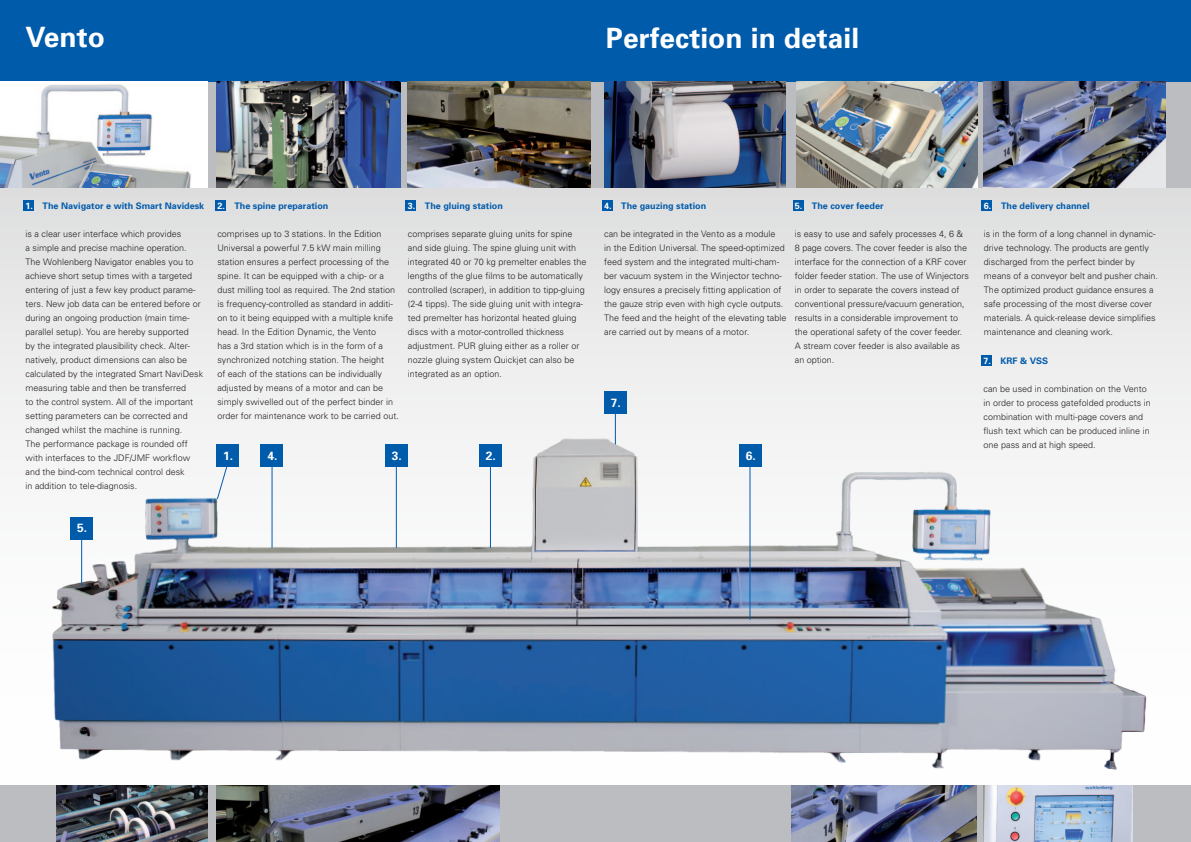
<style>
.page{position:relative;width:1191px;height:842px;background:#fff}
.page>*{position:absolute;margin:0;border:0;box-sizing:border-box;transform-origin:0 0}
.t1{font:700 28px "Univers";letter-spacing:.005em;color:#fff}
.t2{font:700 12px "Univers";color:#fff}
.t3{font:300 9px/14px "Univers";color:#231f20}
.t4{font:700 9px "Univers";color:#015bab}
.s1{color:#fff}
</style>
<div class="page">
<div style="left:0;top:81px;width:1191px;height:761px;background:#e9eaeb"></div>
<div style="left:0;top:81px;width:1191px;height:107px;background:#bcbdc0"></div>
<div style="left:0;top:0;width:1191px;height:81px;background:#015bab"></div>
<div style="left:0;top:785px;width:1191px;height:57px;background:#bcbdc0"></div>
<img style="left:0;top:81px;width:207px;height:107px">
<img style="left:407px;top:81px;width:184px;height:107px">
<img style="left:217px;top:81px;width:183px;height:107px">
<img style="left:0;top:429px;width:1168px;height:389px">
<img style="left:796px;top:81px;width:181px;height:107px">
<img style="left:604px;top:81px;width:181px;height:107px">
<img style="left:984px;top:81px;width:181px;height:107px">
<img style="left:57px;top:785px;width:150px;height:57px">
<img style="left:217px;top:785px;width:283px;height:57px">
<img style="left:791px;top:785px;width:186px;height:57px">
<img style="left:984px;top:785px;width:148px;height:57px">
<div style="left:23px;top:200px;width:11px;height:10px;background:#015bab"></div>
<div style="left:215px;top:200px;width:10px;height:10px;background:#015bab"></div>
<div style="left:405px;top:200px;width:11px;height:10px;background:#015bab"></div>
<div style="left:602px;top:200px;width:10px;height:10px;background:#015bab"></div>
<div style="left:793px;top:200px;width:10px;height:10px;background:#015bab"></div>
<div style="left:981px;top:200px;width:11px;height:10px;background:#015bab"></div>
<div style="left:981px;top:355px;width:11px;height:11px;background:#015bab"></div>
<hr style="left:272px;top:463px;width:1px;height:85px;background:#015bab">
<div style="left:261px;top:444px;width:22px;height:22px;background:#015bab"></div>
<hr style="left:396px;top:463px;width:1px;height:85px;background:#015bab">
<div style="left:385px;top:444px;width:22px;height:22px;background:#015bab"></div>
<hr style="left:490px;top:463px;width:1px;height:85px;background:#015bab">
<div style="left:479px;top:444px;width:22px;height:22px;background:#015bab"></div>
<hr style="left:81px;top:536px;width:1px;height:50px;background:#015bab">
<div style="left:70px;top:517px;width:22px;height:22px;background:#015bab"></div>
<svg style="left:217px;top:466px;width:11px;height:34px"></svg>
<div style="left:216px;top:444px;width:22px;height:22px;background:#015bab"></div>
<hr style="left:749px;top:463px;width:1px;height:157px;background:#015bab">
<div style="left:739px;top:444px;width:22px;height:22px;background:#015bab"></div>
<hr style="left:615px;top:410px;width:1px;height:34px;background:#015bab">
<div style="left:604px;top:391px;width:22px;height:22px;background:#015bab"></div>
<p class="t1" style="left:26px;top:19px;width:81px">Vento</p>
<p class="t1" style="left:606px;top:20px;width:255px">Perfection in detail</p>
<p class="t4" style="left:26px;top:200px;width:180px"><span class="s1">1.</span> The Navigator e with Smart Navidesk</p>
<p class="t3" style="left:26px;top:226px;width:163px">is a clear user interface which provides a simple and precise machine operation.</p>
<p class="t3" style="left:26px;top:254px;width:177px">The Wohlenberg Navigator enables you to achieve short setup times with a targeted entering of just a few key product parame&shy;ters. New job data can be entered before or during an ongoing production (main time&shy;parallel setup). You are hereby supported</p>
<p class="t3" style="left:26px;top:338px;width:179px">by the integrated plausibility check. Alter&shy;natively, product dimensions can also be calculated by the integrated Smart NaviDesk measuring table and then be transferred<br>to the control system. All of the important setting parameters can be corrected and changed whilst the machine is running.</p>
<p class="t3" style="left:26px;top:436px;width:164px">The performance package is rounded off</p>
<p class="t3" style="left:26px;top:450px;width:166px">with interfaces to the JDF/JMF workflow</p>
<p class="t3" style="left:26px;top:464px;width:161px">and the bind-com technical control desk</p>
<p class="t3" style="left:26px;top:478px;width:113px">in addition to tele-diagnosis.</p>
<p class="t4" style="left:217px;top:200px;width:113px"><span class="s1">2.</span> The spine preparation</p>
<p class="t3" style="left:217px;top:226px;width:179px">comprises up to 3 stations. In the Edition Universal a powerful 7.5 kW main milling station ensures a perfect processing of the spine. It can be equipped with a chip- or a dust milling tool as required. The 2nd station is frequency-controlled as standard in additi&shy;on to it being equipped with a multiple knife head. In the Edition Dynamic, the Vento<br>has a 3rd station which is in the form of a synchronized notching station. The height</p>
<p class="t3" style="left:217px;top:366px;width:183px">of each of the stations can be individually adjusted by means of a motor and can be simply swivelled out of the perfect binder in order for maintenance work to be carried out.</p>
<p class="t4" style="left:408px;top:200px;width:97px"><span class="s1">3.</span> The gluing station</p>
<p class="t3" style="left:408px;top:226px;width:180px">comprises separate gluing units for spine and side gluing. The spine gluing unit with integrated 40 or 70 kg premelter enables the lengths of the glue films to be automatically controlled (scraper), in addition to tipp-gluing (2-4 tipps). The side gluing unit with integra&shy;ted premelter has horizontal heated gluing discs with a motor-controlled thickness adjustment. PUR gluing either as a roller or nozzle gluing system Quickjet can also be integrated as an option.</p>
<p class="t4" style="left:604px;top:200px;width:104px"><span class="s1">4.</span> The gauzing station</p>
<p class="t3" style="left:604px;top:226px;width:182px">can be integrated in the Vento as a module<br>in the Edition Universal. The speed-optimized feed system and the integrated multi-cham&shy;ber vacuum system in the Winjector techno&shy;logy ensures a precisely fitting application of the gauze strip even with high cycle outputs.</p>
<p class="t3" style="left:604px;top:310px;width:184px">The feed and the height of the elevating table are carried out by means of a motor.</p>
<p class="t4" style="left:795px;top:200px;width:90px"><span class="s1">5.</span> The cover feeder</p>
<p class="t3" style="left:795px;top:226px;width:176px">is easy to use and safely processes 4, 6 &amp; 8 page covers. The cover feeder is also the interface for the connection of a KRF cover folder feeder station. The use of Winjectors in order to separate the covers instead of conventional pressure/vacuum generation, results in a considerable improvement to</p>
<p class="t3" style="left:795px;top:324px;width:169px">the operational safety of the cover feeder.</p>
<p class="t3" style="left:795px;top:338px;width:167px">A stream cover feeder is also available as</p>
<p class="t3" style="left:795px;top:352px;width:41px">an option.</p>
<p class="t2" style="left:611px;top:395px;width:12px">7.</p>
<p class="t2" style="left:223px;top:448px;width:12px">1.</p>
<p class="t2" style="left:745px;top:448px;width:12px">6.</p>
<p class="t2" style="left:267px;top:448px;width:12px">4.</p>
<p class="t2" style="left:392px;top:448px;width:12px">3.</p>
<p class="t2" style="left:486px;top:448px;width:12px">2.</p>
<p class="t2" style="left:77px;top:520px;width:12px">5.</p>
<p class="t4" style="left:984px;top:200px;width:107px"><span class="s1">6.</span> The delivery channel</p>
<p class="t3" style="left:984px;top:226px;width:173px">is in the form of a long channel in dynamic&shy;drive technology. The products are gently discharged from the perfect binder by</p>
<p class="t3" style="left:984px;top:268px;width:176px">means of a conveyor belt and pusher chain.<br>The optimized product guidance ensures a safe processing of the most diverse cover materials. A quick-release device simplifies maintenance and cleaning work.</p>
<p class="t4" style="left:983px;top:354px;width:66px"><span class="s1">7.</span> KRF &amp; VSS</p>
<p class="t3" style="left:983px;top:381px;width:169px">can be used in combination on the Vento in order to process gatefolded products in combination with multi-page covers and flush text which can be produced inline in one pass and at high speed.</p>
</div>
